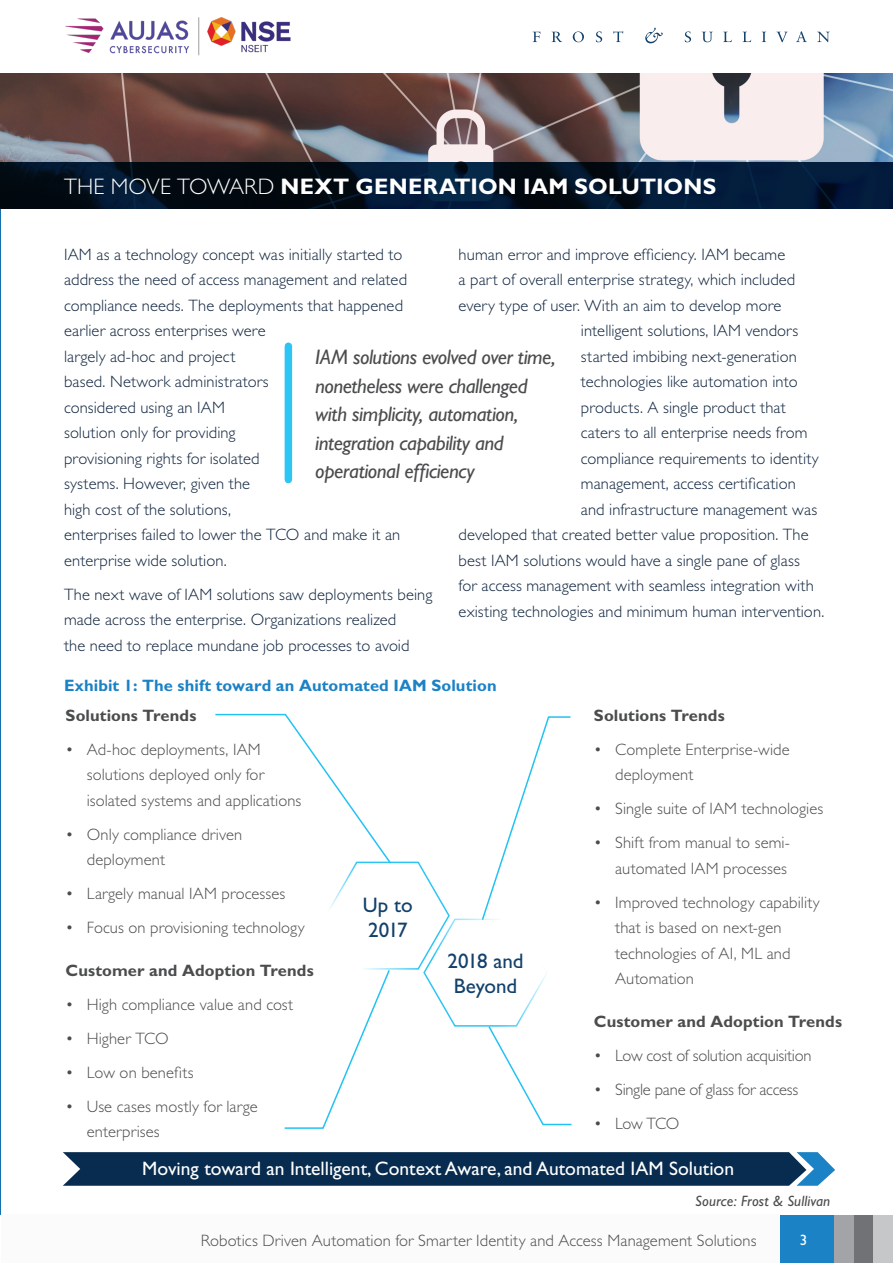
<style>
.page{position:relative;width:893px;height:1263px;background:#fff}
.page>*{position:absolute;margin:0;border:0;box-sizing:border-box;transform-origin:0 0}
.bodycopy{font:700 22.5px "Gill Sans";letter-spacing:.005em;color:#fff}
.bodycopy-2{font:italic 21px/28.5px "Gill Sans";letter-spacing:-.02em;color:#4b4c4d}
.bodycopy-3{font:21px/25.5px "Gill Sans";letter-spacing:-.005em;color:#13416b}
.t1{font:19.5px "Gill Sans";color:#fff}
.bodycopy-4{font:300 16.5px/25.5px "Gill Sans";letter-spacing:.005em;color:#0f243e}
.bodycopy-5{font:300 16.5px/25.5px "Gill Sans";letter-spacing:.005em;color:#4b4c4d}
.bodycopy-6{font:700 16.5px "Gill Sans";letter-spacing:.005em;color:#4b4c4d}
.bodycopy-7{font:300 16.5px "Gill Sans";letter-spacing:-.015em;color:#4b4c4d}
.chat_title{font:700 16.5px "Gill Sans";letter-spacing:.005em;color:#1b82c5}
.source_text{font:italic 15px "Gill Sans";letter-spacing:.005em;color:#4b4c4d}
.t2{font:15px "Gill Sans";color:#fff}
.s1{font-weight:300}
</style>
<div class="page">
<hr style="left:0;top:1215px;width:1px;height:48px;background:#f2f3f4">
<svg style="left:533px;top:32px;width:7px;height:10px"></svg>
<svg style="left:552px;top:32px;width:10px;height:10px"></svg>
<svg style="left:573px;top:31px;width:11px;height:11px"></svg>
<svg style="left:596px;top:31px;width:6px;height:11px"></svg>
<svg style="left:613px;top:31px;width:10px;height:11px"></svg>
<svg style="left:685px;top:31px;width:6px;height:11px"></svg>
<svg style="left:702px;top:32px;width:11px;height:10px"></svg>
<svg style="left:723px;top:32px;width:9px;height:10px"></svg>
<svg style="left:743px;top:32px;width:8px;height:10px"></svg>
<svg style="left:762px;top:32px;width:4px;height:10px"></svg>
<svg style="left:776px;top:32px;width:12px;height:10px"></svg>
<svg style="left:796px;top:31px;width:11px;height:11px"></svg>
<svg style="left:817px;top:32px;width:13px;height:10px"></svg>
<svg style="left:645px;top:28px;width:18px;height:15px"></svg>
<img style="left:65px;top:17px;width:226px;height:39px">
<hr style="left:0;top:74px;width:1px;height:1141px;background:#1b82c5">
<div style="left:285px;top:346px;width:7px;height:134px;background:#2dc5f3"></div>
<div style="left:1px;top:1215px;width:779px;height:48px;background:#fbfbfb"></div>
<div style="left:873px;top:1215px;width:20px;height:48px;background:#c6c7c9"></div>
<div style="left:853px;top:1215px;width:20px;height:48px;background:#717275"></div>
<div style="left:780px;top:1215px;width:54px;height:48px;background:#1b82c5"></div>
<div style="left:833px;top:1215px;width:20px;height:48px;background:#a3a4a8"></div>
<img style="left:0;top:74px;width:893px;height:88px">
<svg style="left:0;top:162px;width:893px;height:46px;background:#021428"></svg>
<svg style="left:215px;top:713px;width:357px;height:416px"></svg>
<svg style="left:63px;top:1152px;width:772px;height:34px;background:#123759"></svg>
<p class="bodycopy" style="left:64px;top:173px;width:654px"><span class="s1">THE MOVE TOWARD</span> NEXT GENERATION IAM SOLUTIONS</p>
<p class="bodycopy-4" style="left:459px;top:242px;width:328px">human error and improve efficiency. IAM became</p>
<p class="bodycopy-4" style="left:459px;top:267px;width:338px">a part of overall enterprise strategy, which included</p>
<p class="bodycopy-4" style="left:459px;top:293px;width:324px">every type of user. With an aim to develop more</p>
<p class="bodycopy-4" style="left:581px;top:318px;width:219px">intelligent solutions, IAM vendors</p>
<p class="bodycopy-4" style="left:581px;top:344px;width:217px">started imbibing next-generation</p>
<p class="bodycopy-4" style="left:581px;top:369px;width:218px">technologies like automation into</p>
<p class="bodycopy-4" style="left:581px;top:395px;width:206px">products. A single product that</p>
<p class="bodycopy-4" style="left:581px;top:420px;width:228px">caters to all enterprise needs from</p>
<p class="bodycopy-4" style="left:581px;top:446px;width:239px">compliance requirements to identity</p>
<p class="bodycopy-4" style="left:581px;top:471px;width:216px">management, access certification</p>
<p class="bodycopy-4" style="left:581px;top:497px;width:238px">and infrastructure management was</p>
<p class="bodycopy-4" style="left:459px;top:522px;width:352px">developed that created better value proposition. The</p>
<p class="bodycopy-4" style="left:459px;top:548px;width:343px">best IAM solutions would have a single pane of glass</p>
<p class="bodycopy-4" style="left:459px;top:573px;width:357px">for access management with seamless integration with</p>
<p class="bodycopy-4" style="left:459px;top:599px;width:367px">existing technologies and minimum human intervention.</p>
<p class="bodycopy-4" style="left:64px;top:242px;width:345px">IAM as a technology concept was initially started to address the need of access management and related compliance needs. The deployments that happened earlier across enterprises were<br>largely ad-hoc and project<br>based. Network administrators<br>considered using an IAM<br>solution only for providing<br>provisioning rights for isolated<br>systems. However, given the<br>high cost of the solutions,<br>enterprises failed to lower the TCO and make it an enterprise wide solution.</p>
<p class="bodycopy-4" style="left:64px;top:582px;width:370px">The next wave of IAM solutions saw deployments being made across the enterprise. Organizations realized<br>the need to replace mundane job processes to avoid</p>
<p class="bodycopy-2" style="left:315px;top:343px;width:242px">IAM solutions evolved over time, nonetheless were challenged with simplicity, automation, integration capability and operational efficiency</p>
<p class="chat_title" style="left:64px;top:675px;width:434px">Exhibit 1: The shift toward an Automated IAM Solution</p>
<p class="bodycopy-6" style="left:66px;top:705px;width:132px">Solutions Trends</p>
<p class="bodycopy-5" style="left:87px;top:737px;width:216px;text-indent:-21px">• Ad-hoc deployments, IAM solutions deployed only for isolated systems and applications</p>
<p class="bodycopy-5" style="left:87px;top:822px;width:157px;text-indent:-21px">• Only compliance driven deployment</p>
<p class="bodycopy-5" style="left:66px;top:881px;width:221px">• Largely manual IAM processes</p>
<p class="bodycopy-5" style="left:66px;top:915px;width:241px">• Focus on provisioning technology</p>
<p class="bodycopy-6" style="left:66px;top:960px;width:250px">Customer and Adoption Trends</p>
<p class="bodycopy-5" style="left:66px;top:992px;width:229px">• High compliance value and cost</p>
<p class="bodycopy-5" style="left:66px;top:1026px;width:105px">• Higher TCO</p>
<p class="bodycopy-5" style="left:66px;top:1060px;width:130px">• Low on benefits</p>
<p class="bodycopy-5" style="left:87px;top:1094px;width:172px;text-indent:-21px">• Use cases mostly for large enterprises</p>
<p class="bodycopy-6" style="left:594px;top:705px;width:132px">Solutions Trends</p>
<p class="bodycopy-5" style="left:615px;top:737px;width:176px;text-indent:-21px">• Complete Enterprise-wide deployment</p>
<p class="bodycopy-5" style="left:594px;top:796px;width:231px">• Single suite of IAM technologies</p>
<p class="bodycopy-5" style="left:594px;top:830px;width:198px;text-align:right">• Shift from manual to semi&shy;automated IAM processes</p>
<p class="bodycopy-5" style="left:615px;top:890px;width:206px;text-indent:-21px">• Improved technology capability that is based on next-gen technologies of AI, ML and<br>Automation</p>
<p class="bodycopy-6" style="left:594px;top:1011px;width:250px">Customer and Adoption Trends</p>
<p class="bodycopy-7" style="left:594px;top:1046px;width:219px">• Low cost of solution acquisition</p>
<p class="bodycopy-7" style="left:594px;top:1080px;width:206px">• Single pane of glass for access</p>
<p class="bodycopy-5" style="left:594px;top:1111px;width:87px">• Low TCO</p>
<p class="t1" style="left:142px;top:1157px;width:593px">Moving toward an Intelligent, Context Aware, and Automated IAM Solution</p>
<p class="bodycopy-3" style="left:363px;top:892px;width:52px">Up to<br>2017</p>
<p class="bodycopy-3" style="left:447px;top:948px;width:78px;text-align:center">2018 and<br>Beyond</p>
<p class="source_text" style="left:695px;top:1192px;width:136px">Source: Frost &amp; Sullivan</p>
<p class="bodycopy-5" style="left:201px;top:1227px;width:557px">Robotics Driven Automation for Smarter Identity and Access Management Solutions</p>
<p class="t2" style="left:800px;top:1231px;width:9px">3</p>
</div>
